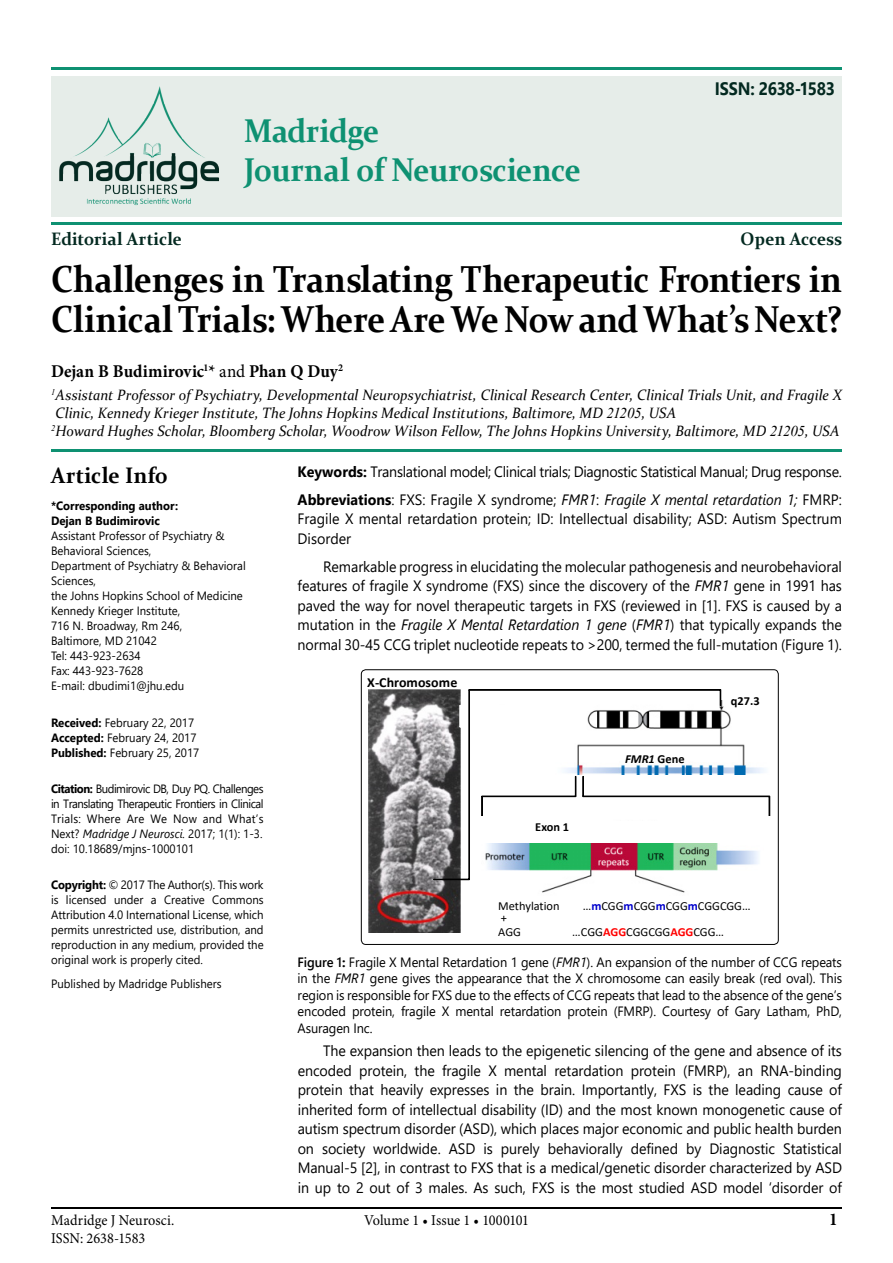
<style>
.page{position:relative;width:893px;height:1263px;background:#fff}
.page>*{position:absolute;margin:0;border:0;box-sizing:border-box;transform-origin:0 0}
.t1{font:700 37.5px/40.5px "Constantia";letter-spacing:-.01em;color:#000;scale:.9 1}
.t2{font:700 33px/39px "Constantia";letter-spacing:-.015em;color:#0e9172;scale:.92 1}
.t3{font:700 22.5px "Constantia";letter-spacing:.01em;color:#000;scale:.95 1}
.t4{font:700 18px "Minion Pro";color:#000;scale:.95 1}
.t5{font:700 18px "Constantia";letter-spacing:.005em;color:#032920;scale:.95 1}
.t6{font:700 18px "Segoe UI";letter-spacing:-.02em;color:#032920;scale:.9 1}
.t7{font:15px/19.5px "Segoe UI";letter-spacing:-.005em;color:#000;scale:.95 1}
.t8{font:italic 15px "Constantia";color:#000;scale:.95 1}
.t9{font:15px "Minion Pro";color:#000;scale:.95 1}
.t10{font:700 13.95px "Calibri";letter-spacing:.005em;color:#000}
.t11{font:13.5px/16.5px "Segoe UI";letter-spacing:-.01em;color:#000;text-align:justify;scale:.95 1}
.t12{font:12.3px/26.2px "Calibri";color:#000}
.t13{font:700 12.3px "Calibri";color:#000}
.t14{font:italic 700 12.3px "Calibri";color:#000}
.t15{font:12px/15px "Segoe UI";color:#000;scale:.95 1}
.t16{font:700 12px/15px "Segoe UI";color:#000;scale:.95 1}
.s1{font-weight:400}
.s2{font-family:"Times New Roman"}
.s3{font-weight:700}
.s4{font-style:italic}
.s5{font-style:normal}
.s6{font-weight:700;color:#00c}
.s7{font-weight:600}
.s8{font-weight:700;color:#f00}
</style>
<div class="page">
<hr style="left:51px;top:1208px;width:791px;height:1px;background:#000">
<div style="left:51px;top:76px;width:791px;height:140px;background:#e6ede9"></div>
<hr style="left:51px;top:223px;width:791px;height:2px;background:#0e9172">
<hr style="left:51px;top:450px;width:791px;height:2px;background:#0e9172">
<hr style="left:51px;top:68px;width:791px;height:2px;background:#0e9172">
<img style="left:59px;top:86px;width:160px;height:120px">
<img style="left:721px;top:700px;width:44px;height:74px">
<img style="left:542px;top:850px;width:217px;height:43px">
<img style="left:369px;top:690px;width:91px;height:242px">
<svg style="left:434px;top:689px;width:287px;height:191px"></svg>
<svg style="left:726px;top:700px;width:39px;height:8px"></svg>
<svg style="left:598px;top:748px;width:121px;height:12px"></svg>
<svg style="left:444px;top:776px;width:327px;height:66px"></svg>
<div style="left:361px;top:670px;width:417px;height:274px;border:1px solid #000;border-radius:5px"></div>
<h2 class="t2" style="left:244px;top:109px;width:368px">Madridge<br>Journal of Neuroscience</h2>
<p class="t6" style="left:715px;top:71px;width:135px">ISSN: 2638-1583</p>
<p class="t5" style="left:51px;top:226px;width:139px">Editorial Article</p>
<p class="t5" style="left:741px;top:226px;width:108px">Open Access</p>
<h1 class="t1" style="left:51px;top:257px;width:880px">Challenges in Translating Therapeutic Frontiers in<br>Clinical Trials: Where Are We Now and What’s Next?</h1>
<p class="t4" style="left:51px;top:359px;width:309px">Dejan B Budimirovic<sup>1</sup>* <span class="s1">and</span> Phan Q Duy<sup>2</sup></p>
<p class="t8" style="left:51px;top:384px;width:834px"><sup>1</sup>Assistant Professor of Psychiatry, Developmental Neuropsychiatrist, Clinical Research Center, Clinical Trials Unit, and Fragile X</p>
<p class="t8" style="left:56px;top:402px;width:655px">Clinic, Kennedy Krieger Institute, The Johns Hopkins Medical Institutions, Baltimore, MD <span class="s2">21205</span>, USA</p>
<p class="t8" style="left:51px;top:420px;width:832px"><sup>2</sup>Howard Hughes Scholar, Bloomberg Scholar, Woodrow Wilson Fellow, The Johns Hopkins University, Baltimore, MD <span class="s2">21205</span>, USA</p>
<h3 class="t3" style="left:51px;top:459px;width:125px">Article Info</h3>
<p class="t16" style="left:51px;top:498px;width:135px">*Corresponding author:<br>Dejan B Budimirovic</p>
<p class="t15" style="left:51px;top:527px;width:207px">Assistant Professor of Psychiatry &amp;<br>Behavioral Sciences,<br>Department of Psychiatry &amp; Behavioral<br>Sciences,<br>the Johns Hopkins School of Medicine<br>Kennedy Krieger Institute,<br>716 N. Broadway, Rm 246,<br>Baltimore, MD 21042<br>Tel: 443-923-2634<br>Fax: 443-923-7628<br>E-mail: dbudimi1@jhu.edu</p>
<p class="t15" style="left:51px;top:714px;width:158px"><span class="s3">Received:</span> February 22, 2017<br><span class="s3">Accepted:</span> February 24, 2017<br><span class="s3">Published:</span> February 25, 2017</p>
<p class="t15" style="left:51px;top:780px;width:225px;text-align:justify"><span class="s3">Citation:</span> Budimirovic DB, Duy PQ. Challenges in Translating Therapeutic Frontiers in Clinical Trials: Where Are We Now and What’s Next? <span class="s4">Madridge J Neurosci.</span> 2017; 1(1): 1-3. doi: 10.18689/mjns-1000101</p>
<p class="t15" style="left:51px;top:876px;width:225px;text-align:justify"><span class="s3">Copyright:</span> © 2017 The Author(s). This work is licensed under a Creative Commons Attribution 4.0 International License, which permits unrestricted use, distribution, and reproduction in any medium, provided the original work is properly cited.</p>
<p class="t15" style="left:51px;top:975px;width:181px">Published by Madridge Publishers</p>
<p class="t7" style="left:298px;top:456px;width:574px;line-height:28px"><span class="s3">Keywords:</span> Translational model; Clinical trials; Diagnostic Statistical Manual; Drug response.<br><span class="s3">Abbreviations</span>: FXS: Fragile X syndrome; <span class="s4">FMR1</span>: <span class="s4">Fragile X mental retardation 1;</span> FMRP:</p>
<p class="t7" style="left:298px;top:508px;width:574px">Fragile X mental retardation protein; ID: Intellectual disability; ASD: Autism Spectrum<br>Disorder</p>
<p class="t7" style="left:298px;top:555px;width:574px;text-align:justify;text-indent:26px">Remarkable progress in elucidating the molecular pathogenesis and neurobehavioral features of fragile X syndrome (FXS) since the discovery of the <span class="s4">FMR1</span> gene in 1991 has paved the way for novel therapeutic targets in FXS (reviewed in [1]. FXS is caused by a mutation in the <span class="s4">Fragile X Mental Retardation 1 gene</span> (<span class="s4">FMR1</span>) that typically expands the normal 30-45 CCG triplet nucleotide repeats to &gt;200, termed the full-mutation (Figure 1).</p>
<p class="t10" style="left:367px;top:673px;width:92px">X-Chromosome</p>
<p class="t13" style="left:731px;top:692px;width:30px">q27.3</p>
<p class="t14" style="left:625px;top:750px;width:61px">FMR1 <span class="s5">Gene</span></p>
<p class="t13" style="left:535px;top:818px;width:35px">Exon 1</p>
<p class="t12" style="left:498px;top:892px;width:63px">Methylation<br>AGG</p>
<p class="t12" style="left:583px;top:892px;width:169px">…<span class="s6">m</span>CGG<span class="s6">m</span>CGG<span class="s6">m</span>CGG<span class="s6">m</span>CGGCGG…</p>
<p class="t12" style="left:501px;top:904px;width:8px">+</p>
<p class="t11" style="left:298px;top:952px;width:575px"><span class="s7">Figure 1</span><span class="s3">:</span> Fragile X Mental Retardation 1 gene (<span class="s4">FMR1</span>). An expansion of the number of CCG repeats in the <span class="s4">FMR1</span> gene gives the appearance that the X chromosome can easily break (red oval). This region is responsible for FXS due to the effects of CCG repeats that lead to the absence of the gene’s encoded protein, fragile X mental retardation protein (FMRP). Courtesy of Gary Latham, PhD, Asuragen Inc.</p>
<p class="t7" style="left:298px;top:1040px;width:574px;text-align:justify;text-indent:26px">The expansion then leads to the epigenetic silencing of the gene and absence of its encoded protein, the fragile X mental retardation protein (FMRP), an RNA-binding protein that heavily expresses in the brain. Importantly, FXS is the leading cause of inherited form of intellectual disability (ID) and the most known monogenetic cause of autism spectrum disorder (ASD), which places major economic and public health burden on society worldwide. ASD is purely behaviorally defined by Diagnostic Statistical Manual-5 [2], in contrast to FXS that is a medical/genetic disorder characterized by ASD in up to 2 out of 3 males. As such, FXS is the most studied ASD model ‘disorder of</p>
<p class="t12" style="left:572px;top:919px;width:153px">…CGG<span class="s8">AGG</span>CGGCGG<span class="s8">AGG</span>CGG…</p>
<p class="t9" style="left:51px;top:1210px;width:131px">Madridge J Neurosci.</p>
<p class="t9" style="left:364px;top:1210px;width:175px">Volume 1 • Issue 1 • 1000101</p>
<p class="t4" style="left:829px;top:1206px;width:11px">1</p>
<p class="t9" style="left:51px;top:1228px;width:101px">ISSN: 2638-1583</p>
</div>
